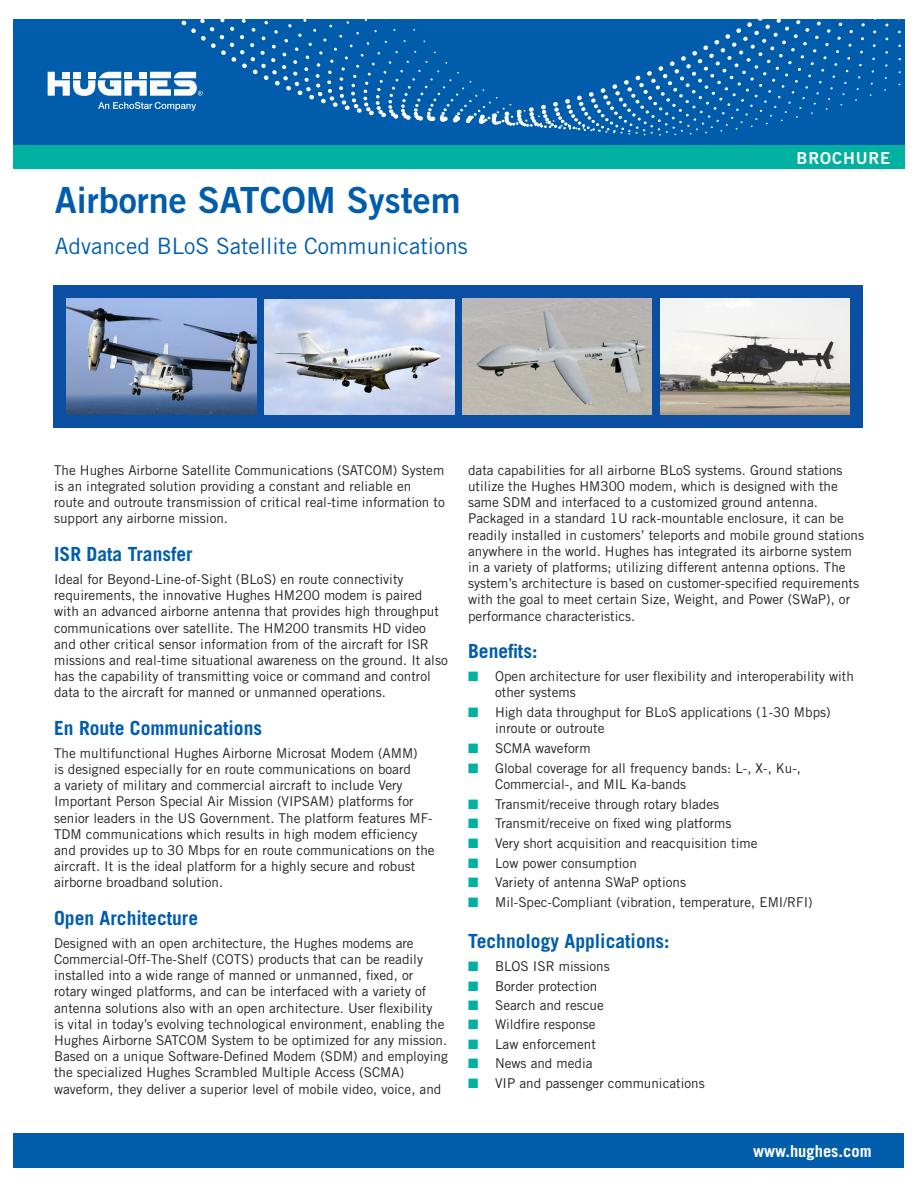
<style>
.page{position:relative;width:918px;height:1188px;background:#fff}
.page>*{position:absolute;margin:0;border:0;box-sizing:border-box;transform-origin:0 0}
.t1{font:36px "Trade Gothic Bold Two";color:#015dac}
.t2{font:22.5px "Trade Gothic";color:#015dac}
.Subhead{font:700 19.5px "Trade Gothic";color:#015dac}
.t3{font:700 16.5px "Trade Gothic";color:#fff}
.t4{font:16.5px "Trade Gothic Bold Two";letter-spacing:.05em;color:#fff}
.Content{font:13.5px/16.2px "Trade Gothic";color:#231f20}
.s1{font-family:"Dixieland Normal";color:#00b0a0}
</style>
<div class="page">
<div style="left:13px;top:1133px;width:891px;height:35px;background:#015dac"></div>
<div style="left:13px;top:144px;width:892px;height:25px;background:#00b0a0"></div>
<div style="left:13px;top:19px;width:892px;height:126px;background:#015dac"></div>
<svg style="left:48px;top:72px;width:123px;height:24px"></svg>
<svg style="left:98px;top:102px;width:73px;height:7px"></svg>
<svg style="left:171px;top:20px;width:18px;height:91px"></svg>
<svg style="left:345px;top:19px;width:23px;height:94px"></svg>
<svg style="left:368px;top:19px;width:533px;height:117px"></svg>
<div style="left:53px;top:285px;width:810px;height:143px;background:#0a4fa2"></div>
<img style="left:67px;top:298px;width:189px;height:117px">
<img style="left:462px;top:298px;width:190px;height:117px">
<img style="left:264px;top:300px;width:190px;height:115px">
<img style="left:660px;top:298px;width:190px;height:117px">
<h1 class="t1" style="left:55px;top:178px;width:407px">Airborne SATCOM System</h1>
<h2 class="t2" style="left:55px;top:232px;width:415px">Advanced BLoS Satellite Communications</h2>
<p class="t4" style="left:797px;top:148px;width:95px">BROCHURE</p>
<p class="Content" style="left:54px;top:462px;width:392px">The Hughes Airborne Satellite Communications (SATCOM) System is an integrated solution providing a constant and reliable en route and outroute transmission of critical real-time information to support any airborne mission.</p>
<p class="Subhead" style="left:54px;top:542px;width:140px">ISR Data Transfer</p>
<p class="Content" style="left:54px;top:571px;width:395px">Ideal for Beyond-Line-of-Sight (BLoS) en route connectivity requirements, the innovative Hughes HM200 modem is paired with an advanced airborne antenna that provides high throughput communications over satellite. The HM200 transmits HD video and other critical sensor information from of the aircraft for ISR missions and real-time situational awareness on the ground. It also has the capability of transmitting voice or command and control data to the aircraft for manned or unmanned operations.</p>
<p class="Subhead" style="left:54px;top:716px;width:210px">En Route Communications</p>
<p class="Content" style="left:54px;top:745px;width:382px">The multifunctional Hughes Airborne Microsat Modem (AMM)<br>is designed especially for en route communications on board<br>a variety of military and commercial aircraft to include Very Important Person Special Air Mission (VIPSAM) platforms for senior leaders in the US Government. The platform features MF-TDM communications which results in high modem efficiency and provides up to 30 Mbps for en route communications on the aircraft. It is the ideal platform for a highly secure and robust airborne broadband solution.</p>
<p class="Subhead" style="left:54px;top:906px;width:146px">Open Architecture</p>
<p class="Content" style="left:54px;top:935px;width:395px">Designed with an open architecture, the Hughes modems are Commercial-Off-The-Shelf (COTS) products that can be readily installed into a wide range of manned or unmanned, fixed, or rotary winged platforms, and can be interfaced with a variety of antenna solutions also with an open architecture. User flexibility<br>is vital in today’s evolving technological environment, enabling the Hughes Airborne SATCOM System to be optimized for any mission.<br>Based on a unique Software-Defined Modem (SDM) and employing the specialized Hughes Scrambled Multiple Access (SCMA) waveform, they deliver a superior level of mobile video, voice, and</p>
<p class="Content" style="left:468px;top:462px;width:397px">data capabilities for all airborne BLoS systems. Ground stations utilize the Hughes HM300 modem, which is designed with the same SDM and interfaced to a customized ground antenna.<br>Packaged in a standard 1U rack-mountable enclosure, it can be readily installed in customers’ teleports and mobile ground stations anywhere in the world. Hughes has integrated its airborne system in a variety of platforms; utilizing different antenna options. The system’s architecture is based on customer-specified requirements with the goal to meet certain Size, Weight, and Power (SWaP), or performance characteristics.</p>
<p class="Subhead" style="left:468px;top:639px;width:71px">Benefits:</p>
<p class="Content" style="left:495px;top:668px;width:360px;text-indent:-27px"><span class="s1">Q</span> Open architecture for user flexibility and interoperability with other systems</p>
<p class="Content" style="left:495px;top:704px;width:337px;text-indent:-27px"><span class="s1">Q</span> High data throughput for BLoS applications (1-30 Mbps) inroute or outroute</p>
<p class="Content" style="left:468px;top:740px;width:124px"><span class="s1">Q</span> SCMA waveform</p>
<p class="Content" style="left:495px;top:760px;width:307px;text-indent:-27px"><span class="s1">Q</span> Global coverage for all frequency bands: L-, X-, Ku-,<br>Commercial-, and MIL Ka-bands</p>
<p class="Content" style="left:468px;top:795px;width:253px"><span class="s1">Q</span> Transmit/receive through rotary blades</p>
<p class="Content" style="left:468px;top:815px;width:265px"><span class="s1">Q</span> Transmit/receive on fixed wing platforms</p>
<p class="Content" style="left:468px;top:835px;width:291px"><span class="s1">Q</span> Very short acquisition and reacquisition time</p>
<p class="Content" style="left:468px;top:855px;width:170px"><span class="s1">Q</span> Low power consumption</p>
<p class="Content" style="left:468px;top:874px;width:219px"><span class="s1">Q</span> Variety of antenna SWaP options</p>
<p class="Content" style="left:468px;top:894px;width:346px"><span class="s1">Q</span> Mil-Spec-Compliant (vibration, temperature, EMI/RFI)</p>
<p class="Subhead" style="left:468px;top:929px;width:203px">Technology Applications:</p>
<p class="Content" style="left:468px;top:958px;width:143px"><span class="s1">Q</span> BLOS ISR missions</p>
<p class="Content" style="left:468px;top:977px;width:131px"><span class="s1">Q</span> Border protection</p>
<p class="Content" style="left:468px;top:997px;width:137px"><span class="s1">Q</span> Search and rescue</p>
<p class="Content" style="left:468px;top:1016px;width:129px"><span class="s1">Q</span> Wildfire response</p>
<p class="Content" style="left:468px;top:1036px;width:129px"><span class="s1">Q</span> Law enforcement</p>
<p class="Content" style="left:468px;top:1055px;width:126px"><span class="s1">Q</span> News and media</p>
<p class="Content" style="left:468px;top:1075px;width:238px"><span class="s1">Q</span> VIP and passenger communications</p>
<p class="t3" style="left:753px;top:1141px;width:120px">www.hughes.com</p>
</div>
